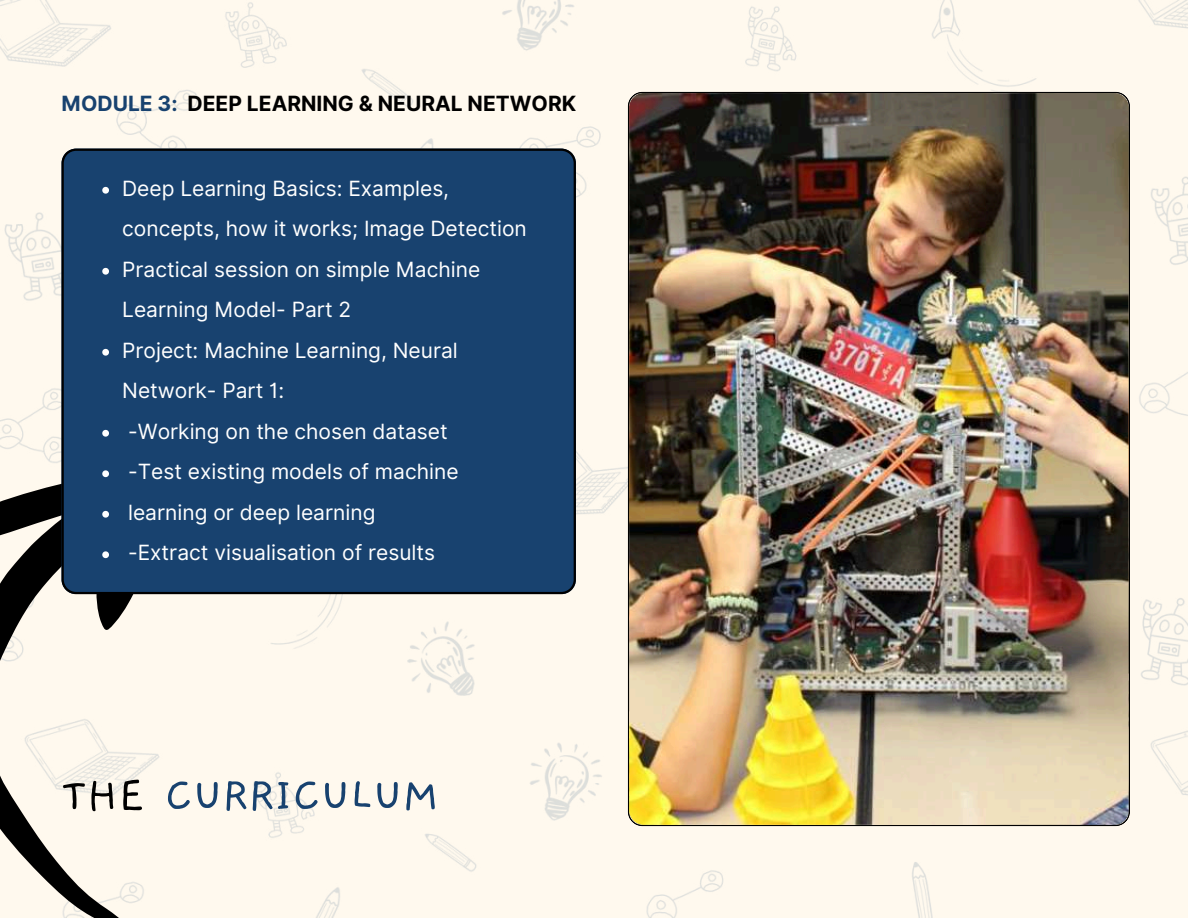
<style>
.page{position:relative;width:1188px;height:918px;background:#fff9ee}
.page>*{position:absolute;margin:0;border:0;box-sizing:border-box;transform-origin:0 0}
.t1{font:51px "Gaegu";color:#18426f}
.t2{font:21px/40.5px "Inter";color:#fff}
.t3{font:700 21px "Inter";color:#000}
.s1{color:#18426f}
.s2{color:#000}
</style>
<div class="page">
<svg style="left:0;top:400px;width:367px;height:518px;background:#eae5db"></svg>
<div style="left:62px;top:149px;width:514px;height:445px;background:#18426f"></div>
<img style="left:628px;top:92px;width:502px;height:734px">
<svg style="left:102px;top:187px;width:7px;height:7px"></svg>
<svg style="left:102px;top:268px;width:7px;height:7px"></svg>
<svg style="left:102px;top:349px;width:7px;height:7px"></svg>
<svg style="left:102px;top:430px;width:7px;height:7px"></svg>
<svg style="left:102px;top:470px;width:7px;height:7px"></svg>
<svg style="left:102px;top:511px;width:7px;height:7px"></svg>
<svg style="left:102px;top:551px;width:7px;height:7px"></svg>
<p class="t3" style="left:62px;top:91px;width:516px"><span class="s1">MODULE 3:</span> DEEP LEARNING &amp; NEURAL NETWORK</p>
<p class="t2" style="left:122px;top:168px;width:406px">Deep Learning Basics: Examples, concepts, how it works; Image Detection<br>Practical session on simple Machine<br>Learning Model- Part 2<br>Project: Machine Learning, Neural<br>Network- Part 1:<br>-Working on the chosen dataset<br>-Test existing models of machine learning or deep learning<br>-Extract visualisation of results</p>
<h1 class="t1" style="left:62px;top:770px;width:379px"><span class="s2">THE</span> CURRICULUM</h1>
</div>
